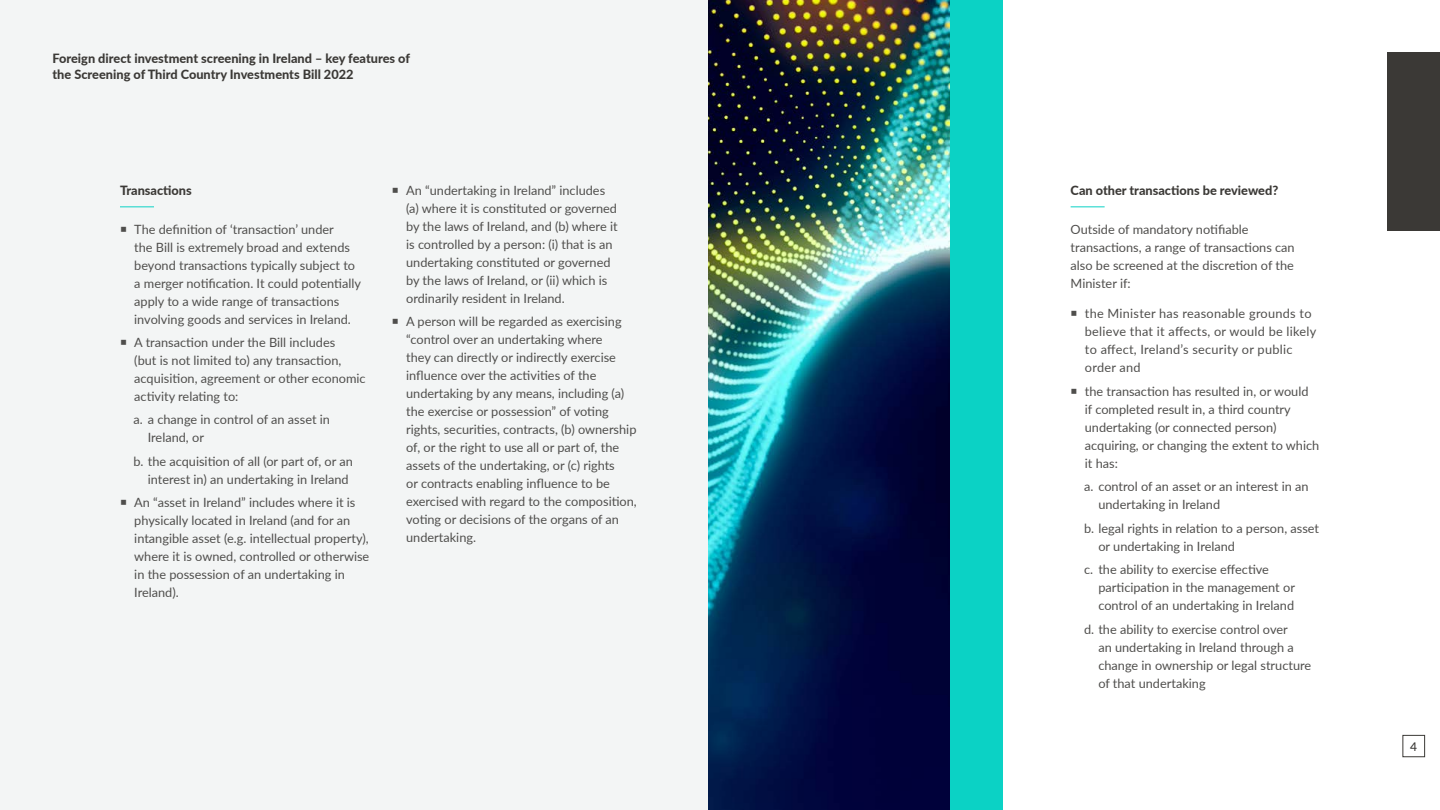
<style>
.page{position:relative;width:1440px;height:810px;background:#fff}
.page>*{position:absolute;margin:0;border:0;box-sizing:border-box;transform-origin:0 0}
.t1{font:12.75px/18px "Lato";color:#4f4e4c}
.t2{font:800 12.75px/15.8px "Lato";color:#3b3936}
.t3{font:12.75px/18px "Lato";letter-spacing:.02em;color:#4f4e4c}
.t4{font:500 12px "Lato";color:#3b3936}
</style>
<div class="page">
<div style="left:1388px;top:52px;width:52px;height:179px;background:#3b3936"></div>
<div style="left:0;top:0;width:709px;height:810px;background:#f3f5f5"></div>
<img style="left:709px;top:0;width:241px;height:810px">
<div style="left:1402px;top:735px;width:23px;height:22px;border:1px solid #3b3936"></div>
<div style="left:950px;top:0;width:53px;height:810px;background:#0bd2c5"></div>
<svg style="left:120px;top:207px;width:34px;height:1px"></svg>
<svg style="left:1071px;top:207px;width:34px;height:1px"></svg>
<p class="t2" style="left:52px;top:50px;width:359px">Foreign direct investment screening in Ireland – key features of the Screening of Third Country Investments Bill 2022</p>
<p class="t2" style="left:120px;top:181px;width:73px">Transactions</p>
<p class="t1" style="left:134px;top:219px;width:228px">The definition of ‘transaction’ under<br>the Bill is extremely broad and extends beyond transactions typically subject to a merger notification. It could potentially apply to a wide range of transactions involving goods and services in Ireland.</p>
<p class="t1" style="left:134px;top:333px;width:233px">A transaction under the Bill includes<br>(but is not limited to) any transaction, acquisition, agreement or other economic activity relating to:</p>
<p class="t1" style="left:148px;top:410px;width:184px;text-indent:-14px">a. a change in control of an asset in<br>Ireland, or</p>
<p class="t1" style="left:148px;top:452px;width:207px;text-indent:-14px">b. the acquisition of all (or part of, or an interest in) an undertaking in Ireland</p>
<p class="t1" style="left:134px;top:493px;width:237px">An “asset in Ireland” includes where it is physically located in Ireland (and for an intangible asset (e.g. intellectual property), where it is owned, controlled or otherwise in the possession of an undertaking in Ireland).</p>
<p class="t1" style="left:406px;top:180px;width:213px">An “undertaking in Ireland” includes (a) where it is constituted or governed by the laws of Ireland, and (b) where it is controlled by a person: (i) that is an undertaking constituted or governed by the laws of Ireland, or (ii) which is ordinarily resident in Ireland.</p>
<p class="t1" style="left:406px;top:312px;width:232px">A person will be regarded as exercising “control over an undertaking where<br>they can directly or indirectly exercise influence over the activities of the undertaking by any means, including (a) the exercise or possession” of voting rights, securities, contracts, (b) ownership of, or the right to use all or part of, the assets of the undertaking, or (c) rights<br>or contracts enabling influence to be exercised with regard to the composition, voting or decisions of the organs of an undertaking.</p>
<p class="t2" style="left:1071px;top:181px;width:209px">Can other transactions be reviewed?</p>
<p class="t1" style="left:1071px;top:219px;width:226px">Outside of mandatory notifiable transactions, a range of transactions can also be screened at the discretion of the<br>Minister if:</p>
<p class="t3" style="left:1085px;top:304px;width:233px">the Minister has reasonable grounds to believe that it affects, or would be likely to affect, Ireland’s security or public order and</p>
<p class="t1" style="left:1085px;top:382px;width:236px">the transaction has resulted in, or would<br>if completed result in, a third country undertaking (or connected person) acquiring, or changing the extent to which it has:</p>
<p class="t1" style="left:1098px;top:477px;width:212px;text-indent:-14px">a. control of an asset or an interest in an undertaking in Ireland</p>
<p class="t1" style="left:1098px;top:518px;width:222px;text-indent:-14px">b. legal rights in relation to a person, asset or undertaking in Ireland</p>
<p class="t1" style="left:1098px;top:560px;width:198px;text-indent:-14px">c. the ability to exercise effective participation in the management or control of an undertaking in Ireland</p>
<p class="t1" style="left:1098px;top:619px;width:214px;text-indent:-14px">d. the ability to exercise control over<br>an undertaking in Ireland through a change in ownership or legal structure of that undertaking</p>
<p class="t4" style="left:1410px;top:738px;width:8px">4</p>
</div>
